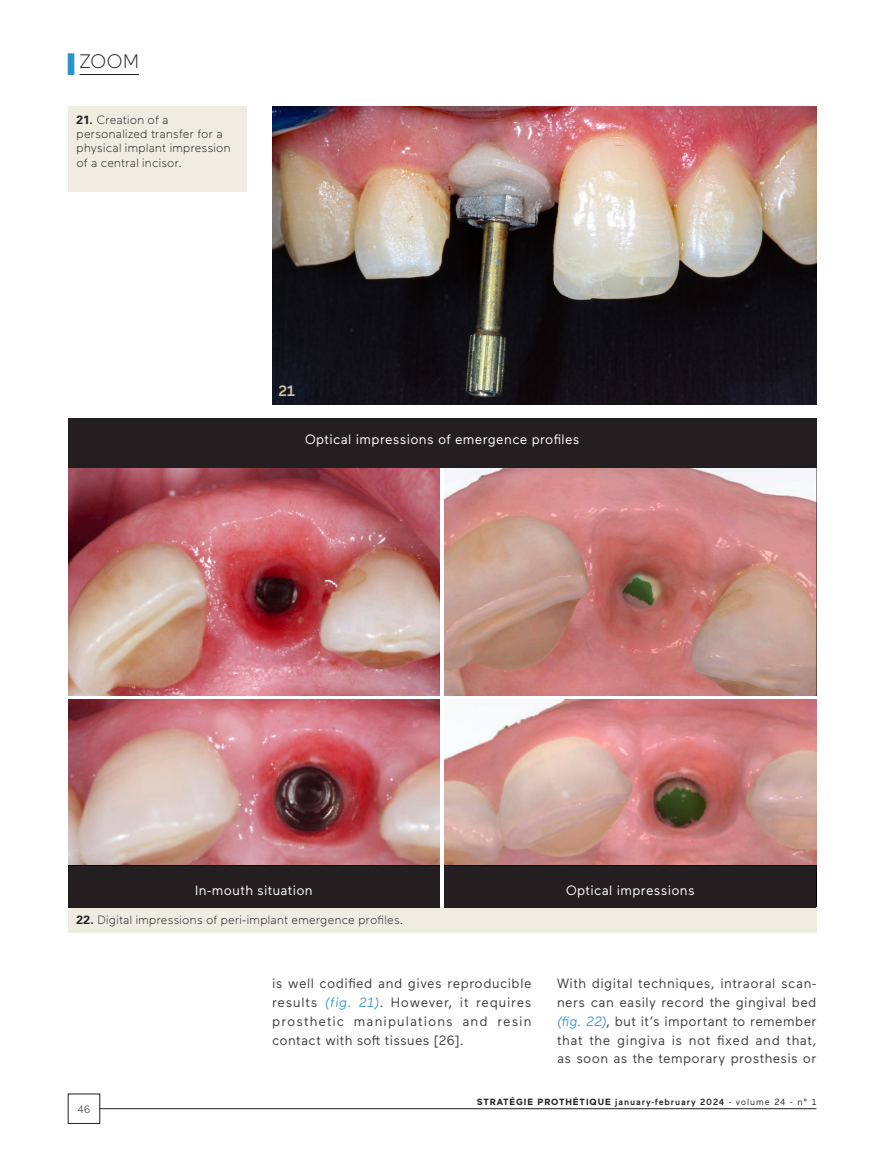
<style>
.page{position:relative;width:893px;height:1149px;background:#fff}
.page>*{position:absolute;margin:0;border:0;box-sizing:border-box;transform-origin:0 0}
.t1{font:300 19.5px "Maax";color:#231f20}
.Numéro_photo_2022{font:500 15px "Maax";color:#d2c5a9}
._06___Texte_courant_2022{font:13.5px/18.8px "Maax";letter-spacing:.035em;color:#3e3e3f;text-align:justify}
._06___Texte_courant_2022-2{font:13.5px "Maax";letter-spacing:.025em;color:#fff}
.Légende_2022{font:300 12px/14.2px "Maax";letter-spacing:.025em;color:#231f20}
.t2{font:300 10.5px "Maax";color:#231f20}
.t3{font:700 9px "Maax";letter-spacing:.1em;color:#231f20}
.s1{color:#2a92d0}
.s2{font-family:"Univers LT Std";font-weight:700}
.s3{font-style:italic;color:#449ad4}
.s4{font-weight:500}
.s5{font-weight:400}
</style>
<div class="page">
<hr style="left:80px;top:74px;width:59px;height:1px;background:#231f20">
<hr style="left:100px;top:1108px;width:716px;height:1px;background:#231f20">
<img style="left:272px;top:106px;width:544px;height:298px">
<div style="left:68px;top:106px;width:179px;height:85px;background:#f1ece2"></div>
<div style="left:68px;top:906px;width:748px;height:26px;background:#f1ece2"></div>
<img style="left:68px;top:468px;width:372px;height:227px">
<img style="left:68px;top:699px;width:372px;height:166px">
<img style="left:444px;top:699px;width:372px;height:166px">
<img style="left:444px;top:468px;width:372px;height:227px">
<div style="left:68px;top:418px;width:748px;height:50px;background:#231f20"></div>
<div style="left:68px;top:865px;width:372px;height:42px;background:#231f20"></div>
<div style="left:444px;top:865px;width:372px;height:42px;background:#231f20"></div>
<h1 class="t1" style="left:67px;top:48px;width:73px"><span class="s1">❙</span> ZOOM</h1>
<p class="Légende_2022" style="left:77px;top:112px;width:156px"><span class="s2">21.</span> Creation of a personalized transfer for a physical implant impression of a central incisor.</p>
<p class="Numéro_photo_2022" style="left:279px;top:381px;width:18px">21</p>
<p class="_06___Texte_courant_2022-2" style="left:305px;top:430px;width:276px">Optical impressions of emergence profiles</p>
<p class="_06___Texte_courant_2022-2" style="left:195px;top:880px;width:119px">In-mouth situation</p>
<p class="_06___Texte_courant_2022-2" style="left:566px;top:880px;width:130px">Optical impressions</p>
<p class="Légende_2022" style="left:77px;top:911px;width:328px"><span class="s2">22.</span> Digital impressions of peri-implant emergence profiles.</p>
<p class="t2" style="left:78px;top:1101px;width:14px">46</p>
<p class="_06___Texte_courant_2022" style="left:272px;top:973px;width:261px">is well codified and gives reproducible results <span class="s3">(fig. 21)</span>. However, it requires prosthetic manipulations and resin contact with soft tissues [26].</p>
<p class="_06___Texte_courant_2022" style="left:557px;top:973px;width:261px">With digital techniques, intraoral scan&shy;ners can easily record the gingival bed <span class="s3">(fig. 22)</span>, but it’s important to remember that the gingiva is not fixed and that, as soon as the temporary prosthesis or</p>
<p class="t3" style="left:477px;top:1095px;width:341px">STRATÉGIE PROTHÉTIQUE <span class="s4">january-february 2024</span> <span class="s5">- volume 24 - n° 1</span></p>
</div>
